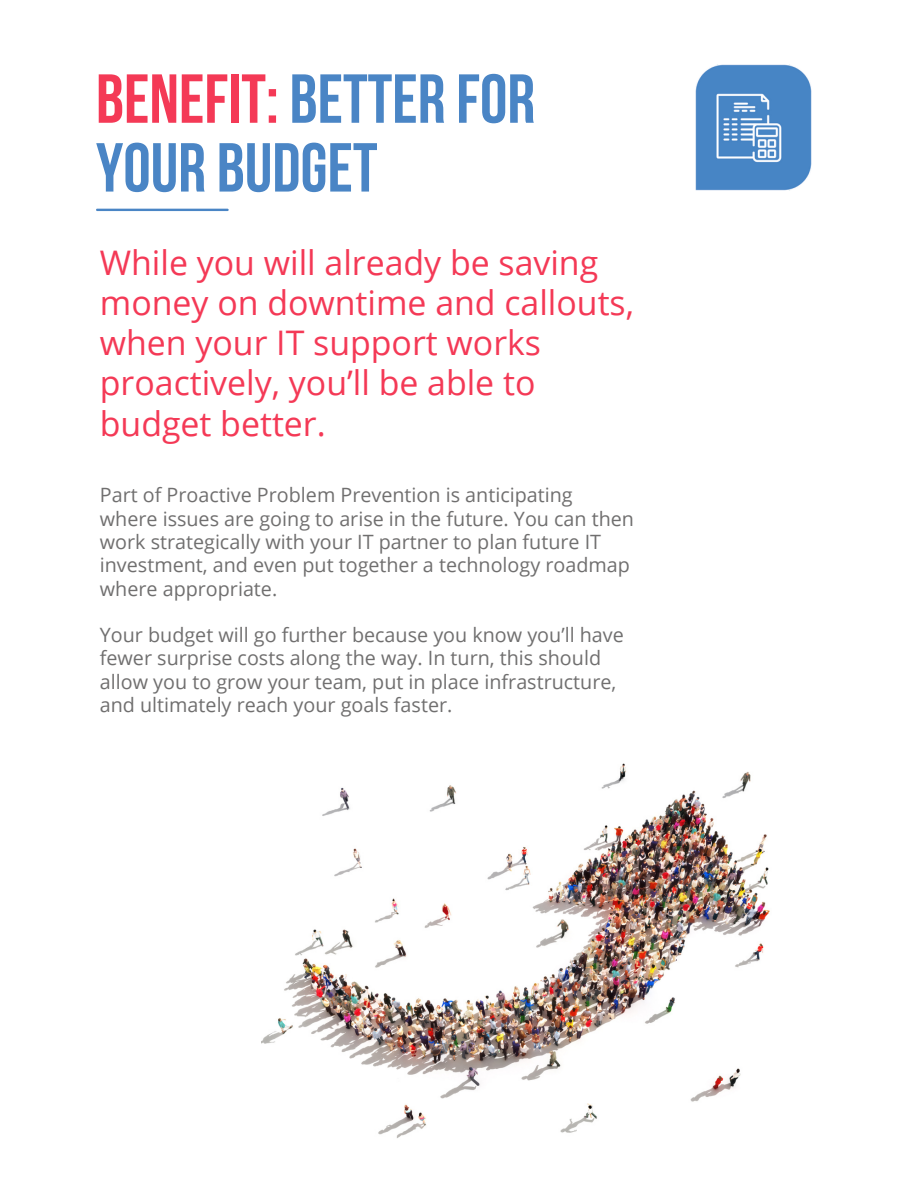
<style>
.page{position:relative;width:918px;height:1188px;background:#fff}
.page>*{position:absolute;margin:0;border:0;box-sizing:border-box;transform-origin:0 0}
.t1{font:700 69.15px "Bebas Neue";color:#4a85c5}
.t2{font:33.9px "Open Sans";color:#f43956}
.t3{font:19.8px "Open Sans";color:#706f6f}
.s1{color:#f43956}
</style>
<div class="page">
<hr style="left:97px;top:209px;width:131px;height:2px;background:#4a85c5">
<img style="left:695px;top:64px;width:116px;height:126px">
<img style="left:262px;top:763px;width:508px;height:375px">
<p class="t1" style="left:96px;top:71px;width:441px"><span class="s1">BENEFIT:</span> BETTER FOR</p>
<p class="t1" style="left:96px;top:140px;width:283px">YOUR BUDGET</p>
<p class="t2" style="left:100px;top:239px;width:500px">While you will already be saving</p>
<p class="t2" style="left:100px;top:279px;width:536px">money on downtime and callouts,</p>
<p class="t2" style="left:100px;top:319px;width:443px">when your IT support works</p>
<p class="t2" style="left:100px;top:359px;width:437px">proactively, you’ll be able to</p>
<p class="t2" style="left:100px;top:400px;width:227px">budget better.</p>
<p class="t3" style="left:100px;top:481px;width:474px">Part of Proactive Problem Prevention is anticipating</p>
<p class="t3" style="left:100px;top:505px;width:536px">where issues are going to arise in the future. You can then</p>
<p class="t3" style="left:100px;top:528px;width:503px">work strategically with your IT partner to plan future IT</p>
<p class="t3" style="left:100px;top:551px;width:532px">investment, and even put together a technology roadmap</p>
<p class="t3" style="left:100px;top:574px;width:179px">where appropriate.</p>
<p class="t3" style="left:100px;top:621px;width:526px">Your budget will go further because you know you’ll have</p>
<p class="t3" style="left:100px;top:644px;width:503px">fewer surprise costs along the way. In turn, this should</p>
<p class="t3" style="left:100px;top:668px;width:518px">allow you to grow your team, put in place infrastructure,</p>
<p class="t3" style="left:100px;top:691px;width:354px">and ultimately reach your goals faster.</p>
</div>
